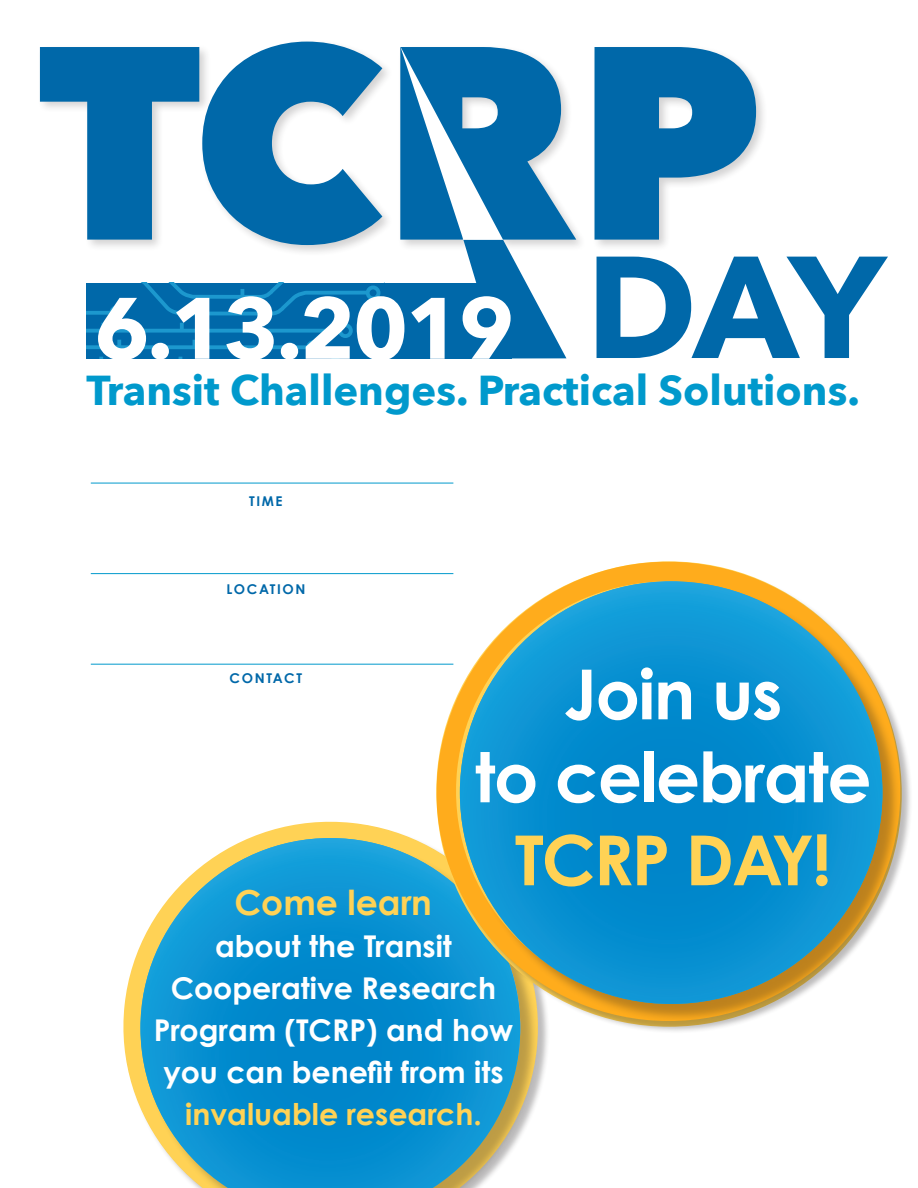
<style>
.page{position:relative;width:918px;height:1188px;background:#fff}
.page>*{position:absolute;margin:0;border:0;box-sizing:border-box;transform-origin:0 0}
.t1{font:800 271.95px "Avenir Next";color:#0068a9}
.t2{font:700 143.25px "Avenir Next";color:#0068a9}
.t3{font:700 86.1px "Avenir Next";letter-spacing:-.03em;color:#fff}
.t4{font:700 69.15px/82.9px "Century Gothic";letter-spacing:-.02em;color:#fff;text-align:center}
.t5{font:700 41.7px "Avenir Next";color:#09c}
.t6{font:700 34.5px "Century Gothic";color:#ffd255}
.t7{font:700 30px/42px "Century Gothic";color:#fff;text-align:center}
.t8{font:700 13.5px "Century Gothic";letter-spacing:.12em;color:#0068a9}
.s1{color:#ffd255}
</style>
<div class="page">
<svg style="left:123px;top:821px;width:425px;height:286px"></svg>
<div style="left:143px;top:840px;width:396px;height:348px;background:#231f20;opacity:.3"></div>
<img style="left:140px;top:838px;width:380px;height:350px">
<svg style="left:413px;top:561px;width:497px;height:471px"></svg>
<div style="left:462px;top:584px;width:439px;height:439px;background:#231f20;opacity:.3"></div>
<img style="left:460px;top:581px;width:422px;height:423px;border-radius:211px">
<div style="left:86px;top:283px;width:426px;height:76px;background:#0068a9"></div>
<div style="left:37px;top:39px;width:732px;height:218px;background:#231f20;opacity:.2"></div>
<svg style="left:400px;top:46px;width:166px;height:313px"></svg>
<div style="left:306px;top:340px;width:15px;height:15px;border:4px solid #1c98ce;border-radius:50%"></div>
<svg style="left:331px;top:357px;width:9px;height:2px"></svg>
<svg style="left:86px;top:283px;width:295px;height:68px"></svg>
<hr style="left:91px;top:483px;width:362px;height:1px;background:#09c">
<hr style="left:91px;top:573px;width:362px;height:1px;background:#09c">
<hr style="left:91px;top:664px;width:362px;height:1px;background:#09c">
<p class="t1" style="left:38px;top:-24px;width:726px">TCRP</p>
<p class="t3" style="left:94px;top:254px;width:422px">6.13.2019</p>
<p class="t2" style="left:586px;top:184px;width:301px">DAY</p>
<p class="t5" style="left:86px;top:355px;width:775px">Transit Challenges. Practical Solutions.</p>
<p class="t8" style="left:249px;top:492px;width:35px">TIME</p>
<p class="t8" style="left:226px;top:581px;width:80px">LOCATION</p>
<p class="t8" style="left:230px;top:669px;width:74px">CONTACT</p>
<p class="t4" style="left:475px;top:651px;width:398px">Join us<br>to celebrate<br><span class="s1">TCRP DAY!</span></p>
<p class="t6" style="left:234px;top:881px;width:200px">Come learn</p>
<p class="t7" style="left:154px;top:924px;width:361px">about the Transit<br>Cooperative Research<br>Program (TCRP) and how you can benefit from its <span class="s1">invaluable research.</span></p>
</div>
